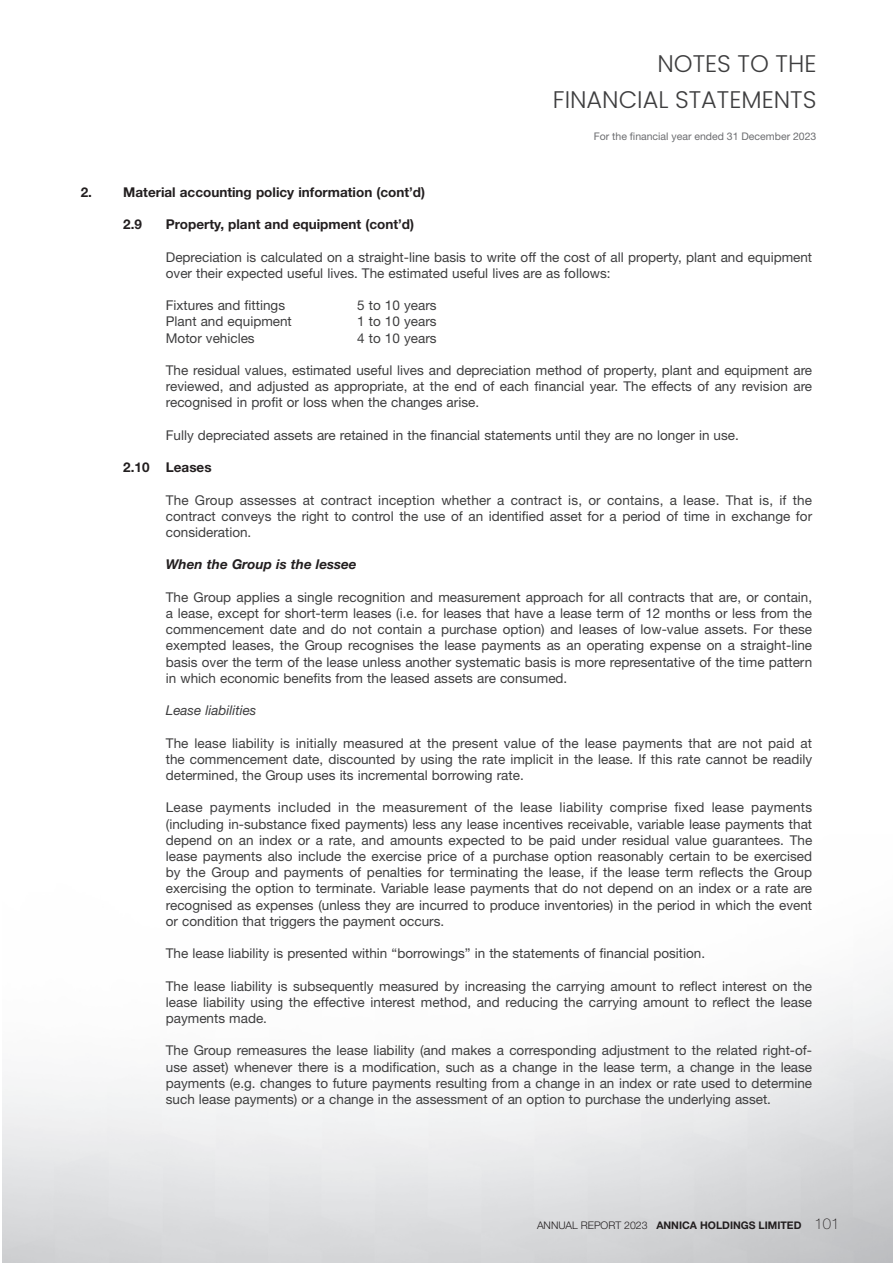
<style>
.page{position:relative;width:893px;height:1263px;background:#fff}
.page>*{position:absolute;margin:0;border:0;box-sizing:border-box;transform-origin:0 0}
.t1{font:300 24px/36px "Poppins";color:#3e3e3f;text-align:right}
.t2{font:13.5px/16.2px "Helvetica Neue LT Std";color:#3e3e3f;text-align:justify}
.t3{font:700 13.5px "Helvetica Neue LT Std";color:#231f20}
.t4{font:italic 700 13.5px "Helvetica Neue LT Std";color:#231f20}
.t5{font:italic 13.5px "Helvetica Neue LT Std";color:#3e3e3f}
.t6{font:700 10.5px "Helvetica Neue LT Std";color:#231f20}
.t7{font:10.5px "Helvetica Neue LT Std";color:#6c6d70}
.s1{font-weight:300}
.s2{font-weight:100;font-size:15px}
</style>
<div class="page">
<h1 class="t1" style="left:553px;top:48px;width:265px">NOTES TO THE<br>FINANCIAL STATEMENTS</h1>
<p class="t7" style="left:594px;top:132px;width:224px">For the financial year ended 31 December 2023</p>
<p class="t3" style="left:81px;top:187px;width:346px">2. Material accounting policy information (cont’d)</p>
<p class="t3" style="left:123px;top:219px;width:20px">2.9</p>
<p class="t3" style="left:166px;top:219px;width:250px">Property, plant and equipment (cont’d)</p>
<p class="t2" style="left:166px;top:250px;width:648px">Depreciation is calculated on a straight-line basis to write off the cost of all property, plant and equipment over their expected useful lives. The estimated useful lives are as follows:</p>
<p class="t2" style="left:166px;top:299px;width:121px">Fixtures and fittings</p>
<p class="t2" style="left:357px;top:299px;width:81px">5 to 10 years</p>
<p class="t2" style="left:166px;top:315px;width:128px">Plant and equipment</p>
<p class="t2" style="left:357px;top:315px;width:81px">1 to 10 years</p>
<p class="t2" style="left:166px;top:331px;width:90px">Motor vehicles</p>
<p class="t2" style="left:357px;top:331px;width:81px">4 to 10 years</p>
<p class="t2" style="left:166px;top:363px;width:648px">The residual values, estimated useful lives and depreciation method of property, plant and equipment are reviewed, and adjusted as appropriate, at the end of each financial year. The effects of any revision are recognised in profit or loss when the changes arise.</p>
<p class="t2" style="left:166px;top:428px;width:575px">Fully depreciated assets are retained in the financial statements until they are no longer in use.</p>
<p class="t3" style="left:123px;top:462px;width:90px">2.10 Leases</p>
<p class="t2" style="left:166px;top:493px;width:648px">The Group assesses at contract inception whether a contract is, or contains, a lease. That is, if the contract conveys the right to control the use of an identified asset for a period of time in exchange for consideration.</p>
<p class="t4" style="left:166px;top:560px;width:192px">When the Group is the lessee</p>
<p class="t2" style="left:166px;top:590px;width:648px">The Group applies a single recognition and measurement approach for all contracts that are, or contain, a lease, except for short-term leases (i.e. for leases that have a lease term of 12 months or less from the commencement date and do not contain a purchase option) and leases of low-value assets. For these exempted leases, the Group recognises the lease payments as an operating expense on a straight-line basis over the term of the lease unless another systematic basis is more representative of the time pattern in which economic benefits from the leased assets are consumed.</p>
<p class="t5" style="left:166px;top:705px;width:92px">Lease liabilities</p>
<p class="t2" style="left:166px;top:736px;width:648px">The lease liability is initially measured at the present value of the lease payments that are not paid at the commencement date, discounted by using the rate implicit in the lease. If this rate cannot be readily determined, the Group uses its incremental borrowing rate.</p>
<p class="t2" style="left:166px;top:801px;width:648px">Lease payments included in the measurement of the lease liability comprise fixed lease payments (including in-substance fixed payments) less any lease incentives receivable, variable lease payments that depend on an index or a rate, and amounts expected to be paid under residual value guarantees. The lease payments also include the exercise price of a purchase option reasonably certain to be exercised by the Group and payments of penalties for terminating the lease, if the lease term reflects the Group exercising the option to terminate. Variable lease payments that do not depend on an index or a rate are recognised as expenses (unless they are incurred to produce inventories) in the period in which the event or condition that triggers the payment occurs.</p>
<p class="t2" style="left:166px;top:947px;width:541px">The lease liability is presented within “borrowings” in the statements of financial position.</p>
<p class="t2" style="left:166px;top:979px;width:648px">The lease liability is subsequently measured by increasing the carrying amount to reflect interest on the lease liability using the effective interest method, and reducing the carrying amount to reflect the lease payments made.</p>
<p class="t2" style="left:166px;top:1044px;width:648px">The Group remeasures the lease liability (and makes a corresponding adjustment to the related right-of&shy;use asset) whenever there is a modification, such as a change in the lease term, a change in the lease payments (e.g. changes to future payments resulting from a change in an index or rate used to determine such lease payments) or a change in the assessment of an option to purchase the underlying asset.</p>
<p class="t6" style="left:537px;top:1221px;width:304px"><span class="s1">ANNUAL REPORT 2023</span> ANNICA HOLDINGS LIMITED <span class="s2">101</span></p>
</div>
